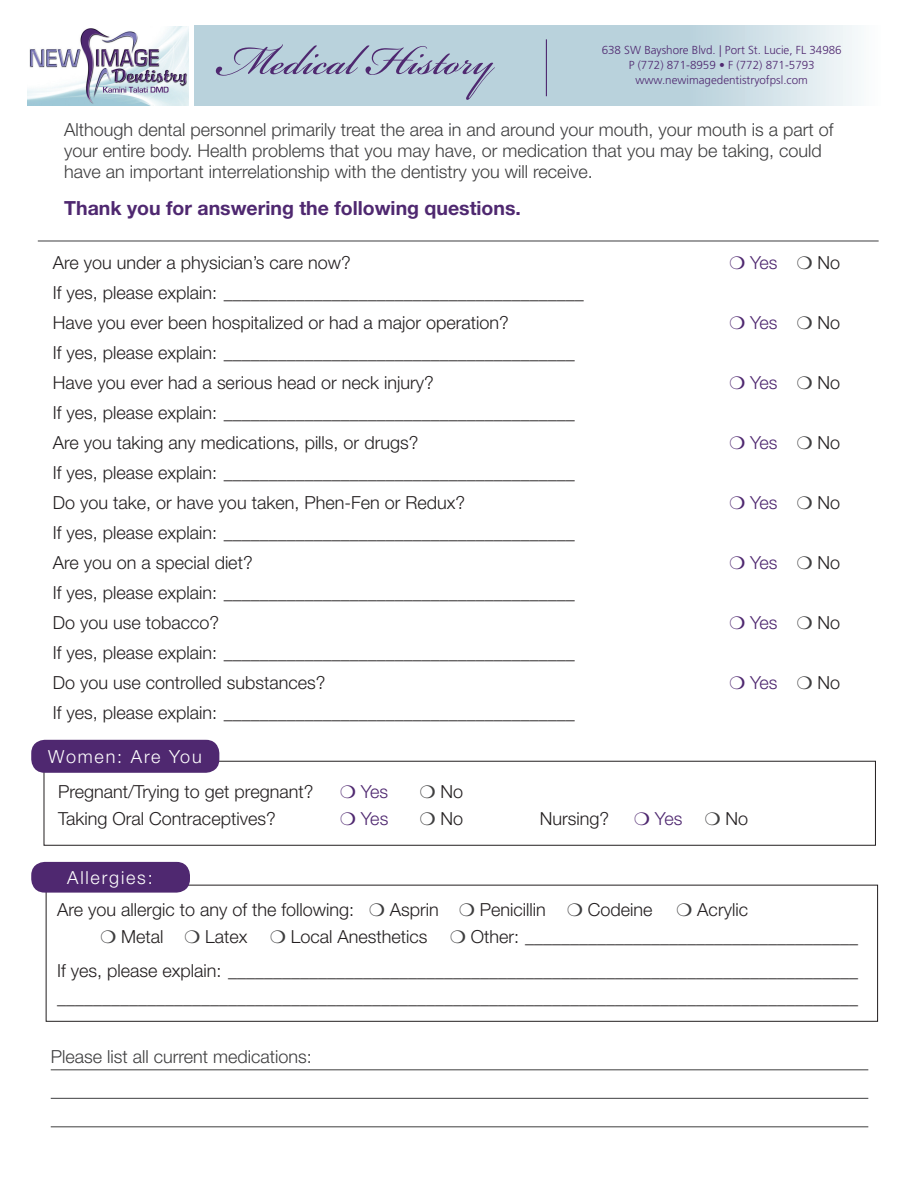
<style>
.page{position:relative;width:918px;height:1188px;background:#fff}
.page>*{position:absolute;margin:0;border:0;box-sizing:border-box;transform-origin:0 0}
.t1{font:64.5px "Bickham Script Std";color:#4f2870}
.t2{font:700 19.5px "Helvetica Neue LT Std";color:#4f2870}
.t3{font:300 18px/30px "Helvetica Neue LT Std";color:#231f20}
.t4{font:300 18px/21px "Helvetica Neue LT Std";color:#3e3e3f}
.t5{font:300 18px "Helvetica Neue LT Std";color:#4f2870}
.t6{font:300 18px "Helvetica Neue LT Std";letter-spacing:.1em;color:#fff}
.t7{font:300 11.7px/15px "Frutiger LT Std";color:#4f2870;text-align:center}
.s1{color:#3e3e3f}
.s2{color:#231f20}
</style>
<div class="page">
<div style="left:46px;top:885px;width:832px;height:137px;border:1px solid #231f20"></div>
<hr style="left:38px;top:241px;width:841px;height:1px;background:#3e3e3f">
<div style="left:44px;top:761px;width:832px;height:85px;border:1px solid #231f20"></div>
<div style="left:31px;top:740px;width:188px;height:33px;background:#4f2870;border-radius:14px"></div>
<div style="left:31px;top:862px;width:159px;height:31px;background:#4f2870;border-radius:14px"></div>
<svg style="left:195px;top:26px;width:663px;height:79px;background:#c0d6df"></svg>
<img style="left:27px;top:26px;width:161px;height:79px">
<hr style="left:546px;top:39px;width:1px;height:57px;background:#4f2870">
<hr style="left:51px;top:1069px;width:817px;height:1px;background:#3e3e3f">
<hr style="left:51px;top:1098px;width:817px;height:1px;background:#3e3e3f">
<hr style="left:51px;top:1126px;width:817px;height:1px;background:#3e3e3f">
<h1 class="t1" style="left:218px;top:14px;width:277px">Medical History</h1>
<p class="t7" style="left:602px;top:43px;width:242px">638 SW Bayshore Blvd. | Port St. Lucie, FL 34986<br>P (772) 871-8959 • F (772) 871-5793 www.newimagedentistryofpsl.com</p>
<p class="t4" style="left:64px;top:119px;width:771px">Although dental personnel primarily treat the area in and around your mouth, your mouth is a part of your entire body. Health problems that you may have, or medication that you may be taking, could have an important interrelationship with the dentistry you will receive.</p>
<p class="t2" style="left:64px;top:196px;width:458px">Thank you for answering the following questions.</p>
<p class="t3" style="left:53px;top:247px;width:299px">Are you under a physician’s care now?</p>
<p class="t5" style="left:729px;top:251px;width:112px">❍ Yes <span class="s1">❍</span> <span class="s2">No</span></p>
<p class="t3" style="left:53px;top:277px;width:532px">If yes, please explain: ________________________________________<br>Have you ever been hospitalized or had a major operation?</p>
<p class="t5" style="left:729px;top:311px;width:112px">❍ Yes <span class="s1">❍</span> <span class="s2">No</span></p>
<p class="t3" style="left:53px;top:337px;width:523px">If yes, please explain: _______________________________________<br>Have you ever had a serious head or neck injury?</p>
<p class="t3" style="left:53px;top:397px;width:523px">If yes, please explain: _______________________________________<br>Are you taking any medications, pills, or drugs?</p>
<p class="t3" style="left:53px;top:457px;width:523px">If yes, please explain: _______________________________________<br>Do you take, or have you taken, Phen-Fen or Redux?</p>
<p class="t3" style="left:53px;top:517px;width:523px">If yes, please explain: _______________________________________<br>Are you on a special diet?</p>
<p class="t3" style="left:53px;top:577px;width:523px">If yes, please explain: _______________________________________<br>Do you use tobacco?</p>
<p class="t3" style="left:53px;top:637px;width:523px">If yes, please explain: _______________________________________<br>Do you use controlled substances?</p>
<p class="t3" style="left:53px;top:697px;width:523px">If yes, please explain: _______________________________________</p>
<p class="t6" style="left:48px;top:745px;width:155px">Women: Are You</p>
<p class="t5" style="left:729px;top:371px;width:112px">❍ Yes <span class="s1">❍</span> <span class="s2">No</span></p>
<p class="t5" style="left:729px;top:431px;width:112px">❍ Yes <span class="s1">❍</span> <span class="s2">No</span></p>
<p class="t5" style="left:729px;top:491px;width:112px">❍ Yes <span class="s1">❍</span> <span class="s2">No</span></p>
<p class="t5" style="left:729px;top:551px;width:112px">❍ Yes <span class="s1">❍</span> <span class="s2">No</span></p>
<p class="t5" style="left:729px;top:611px;width:112px">❍ Yes <span class="s1">❍</span> <span class="s2">No</span></p>
<p class="t5" style="left:729px;top:671px;width:112px">❍ Yes <span class="s1">❍</span> <span class="s2">No</span></p>
<p class="t3" style="left:58px;top:776px;width:257px">Pregnant/Trying to get pregnant?</p>
<p class="t5" style="left:340px;top:781px;width:50px">❍ Yes</p>
<p class="t3" style="left:420px;top:776px;width:45px"><span class="s1">❍</span> No</p>
<p class="t3" style="left:58px;top:803px;width:219px">Taking Oral Contraceptives?</p>
<p class="t5" style="left:340px;top:808px;width:50px">❍ Yes</p>
<p class="t3" style="left:420px;top:803px;width:45px"><span class="s1">❍</span> No</p>
<p class="t3" style="left:540px;top:803px;width:71px">Nursing?</p>
<p class="t5" style="left:634px;top:808px;width:115px">❍ Yes <span class="s1">❍</span> <span class="s2">No</span></p>
<p class="t6" style="left:67px;top:866px;width:87px">Allergies:</p>
<p class="t3" style="left:57px;top:894px;width:597px">Are you allergic to any of the following: <span class="s1">❍</span> Asprin <span class="s1">❍</span> Penicillin <span class="s1">❍</span> Codeine</p>
<p class="t3" style="left:677px;top:894px;width:73px"><span class="s1">❍</span> Acrylic</p>
<p class="t3" style="left:101px;top:921px;width:328px"><span class="s1">❍</span> Metal <span class="s1">❍</span> Latex <span class="s1">❍</span> Local Anesthetics</p>
<p class="t3" style="left:57px;top:920px;width:803px;line-height:33.5px;text-align:right"><span class="s1">❍</span> Other: _____________________________________<br>If yes, please explain: ______________________________________________________________________</p>
<p class="t3" style="left:57px;top:982px;width:802px">_________________________________________________________________________________________</p>
<p class="t4" style="left:51px;top:1045px;width:263px">Please list all current medications:</p>
</div>
